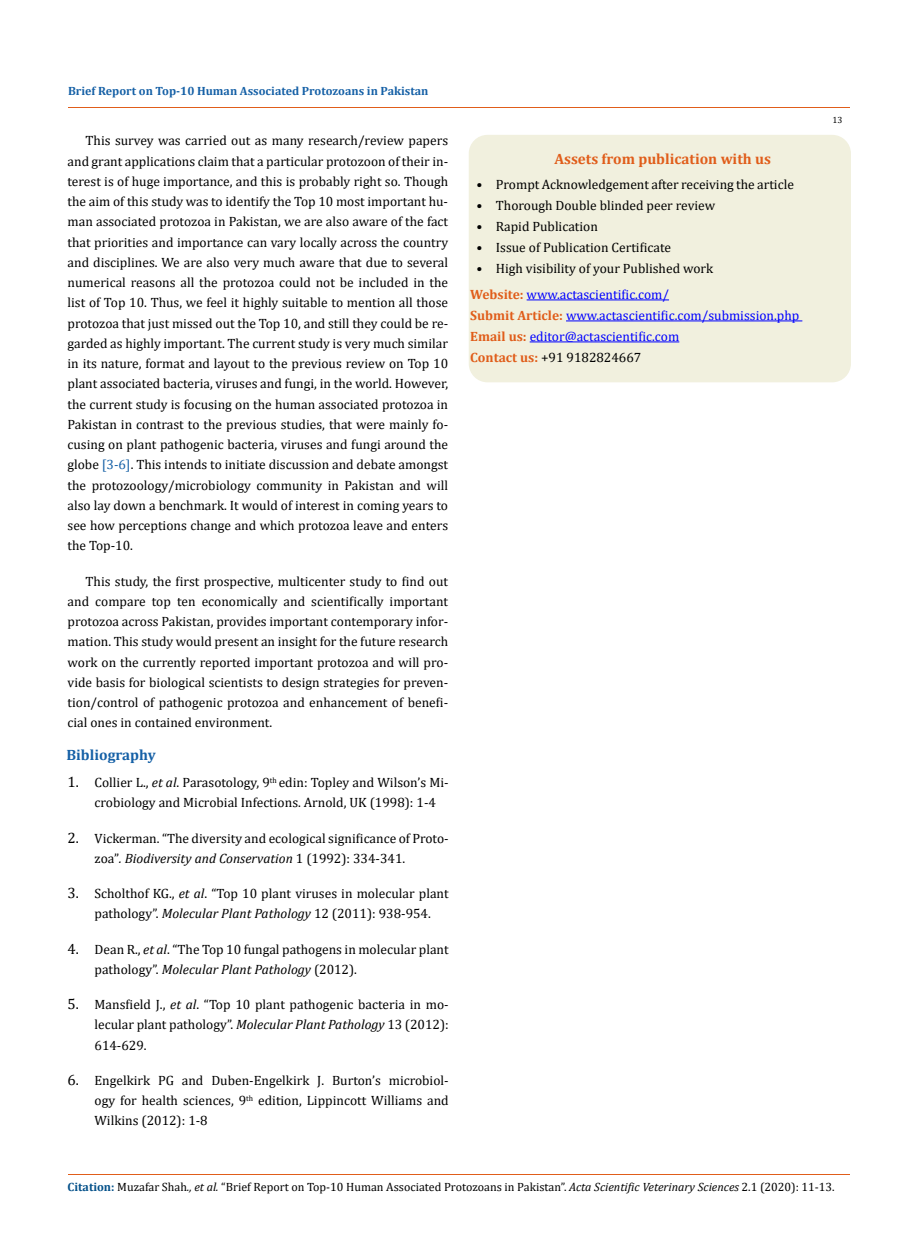
<style>
.page{position:relative;width:917px;height:1260px;background:#fff}
.page>*{position:absolute;margin:0;border:0;box-sizing:border-box;transform-origin:0 0}
.t1{font:700 15px "Cambria";color:#e05d1a}
.t2{font:700 15px "Cambria";color:#1560a6}
.t3{font:13.5px/20.2px "Cambria";color:#000;text-align:justify}
.t4{font:13.5px/21px "Cambria";color:#00f}
.t5{font:12px "Cambria";color:#000}
.t6{font:700 12px "Cambria";color:#1560a6}
.t7{font:9px "Cambria";color:#000}
.s1{color:#1560a6}
.s2{font-size:15px}
.s3{font-style:italic}
.s4{font-weight:700;color:#e05d1a}
.s5{color:#000}
.s6{font-weight:700;color:#035089}
</style>
<div class="page">
<div style="left:469px;top:136px;width:381px;height:246px;background:#f1f0de;border-radius:18px"></div>
<div style="left:468px;top:135px;width:382px;height:247px;border:2px solid #f1f0de;border-radius:18px"></div>
<hr style="left:526px;top:300px;width:143px;height:1px;background:#00f">
<hr style="left:566px;top:321px;width:236px;height:1px;background:#00f">
<hr style="left:529px;top:342px;width:150px;height:1px;background:#00f">
<hr style="left:68px;top:108px;width:781px;height:1px;background:#e05d1a">
<hr style="left:68px;top:1174px;width:781px;height:1px;background:#e05d1a">
<p class="t6" style="left:68px;top:82px;width:362px">Brief Report on Top-10 Human Associated Protozoans in Pakistan</p>
<p class="t3" style="left:68px;top:131px;width:382px;text-indent:18px">This survey was carried out as many research/review papers and grant applications claim that a particular protozoon of their in&shy;terest is of huge importance, and this is probably right so. Though the aim of this study was to identify the Top 10 most important hu&shy;man associated protozoa in Pakistan, we are also aware of the fact that priorities and importance can vary locally across the country and disciplines. We are also very much aware that due to several numerical reasons all the protozoa could not be included in the list of Top 10. Thus, we feel it highly suitable to mention all those protozoa that just missed out the Top 10, and still they could be re&shy;garded as highly important. The current study is very much similar in its nature, format and layout to the previous review on Top 10 plant associated bacteria, viruses and fungi, in the world. However, the current study is focusing on the human associated protozoa in Pakistan in contrast to the previous studies, that were mainly fo&shy;cusing on plant pathogenic bacteria, viruses and fungi around the globe <span class="s1">[3-6]</span>. This intends to initiate discussion and debate amongst the protozoology/microbiology community in Pakistan and will also lay down a benchmark. It would of interest in coming years to see how perceptions change and which protozoa leave and enters the Top-10.</p>
<p class="t3" style="left:68px;top:571px;width:382px;text-indent:18px">This study, the first prospective, multicenter study to find out and compare top ten economically and scientifically important protozoa across Pakistan, provides important contemporary infor&shy;mation. This study would present an insight for the future research work on the currently reported important protozoa and will pro&shy;vide basis for biological scientists to design strategies for preven&shy;tion/control of pathogenic protozoa and enhancement of benefi&shy;cial ones in contained environment.</p>
<p class="t2" style="left:66px;top:745px;width:91px">Bibliography</p>
<p class="t3" style="left:95px;top:772px;width:355px;text-indent:-27px"><span class="s2">1.</span> Collier L., <span class="s3">et al</span>. Parasotology, 9<sup>th</sup> edin: Topley and Wilson’s Mi&shy;crobiology and Microbial Infections. Arnold, UK (1998): 1-4</p>
<p class="t3" style="left:94px;top:828px;width:356px;text-indent:-27px"><span class="s2">2.</span> Vickerman. “The diversity and ecological significance of Proto&shy;zoa”<span class="s3">. Biodiversity and Conservation</span> 1 (1992): 334-341.</p>
<p class="t3" style="left:94px;top:883px;width:355px;text-indent:-27px"><span class="s2">3.</span> Scholthof KG., <span class="s3">et al</span>. “Top 10 plant viruses in molecular plant pathology”. <span class="s3">Molecular Plant Pathology</span> 12 (2011): 938-954.</p>
<p class="t3" style="left:94px;top:939px;width:355px;text-indent:-27px"><span class="s2">4.</span> Dean R., <span class="s3">et al</span>. “The Top 10 fungal pathogens in molecular plant pathology”. <span class="s3">Molecular Plant Pathology</span> (2012).</p>
<p class="t3" style="left:94px;top:994px;width:356px;text-indent:-27px"><span class="s2">5.</span> Mansfield J., <span class="s3">et al</span>. “Top 10 plant pathogenic bacteria in mo&shy;lecular plant pathology”. <span class="s3">Molecular Plant Pathology</span> 13 (2012):<br>614-629.</p>
<p class="t3" style="left:94px;top:1070px;width:356px;text-indent:-27px"><span class="s2">6.</span> Engelkirk PG and Duben-Engelkirk J. Burton’s microbiol&shy;ogy for health sciences, 9<sup>th</sup> edition, Lippincott Williams and Wilkins (2012): 1-8</p>
<p class="t1" style="left:554px;top:148px;width:218px">Assets from publication with us</p>
<p class="t3" style="left:476px;top:175px;width:319px">• Prompt Acknowledgement after receiving the article</p>
<p class="t3" style="left:476px;top:196px;width:240px">• Thorough Double blinded peer review</p>
<p class="t3" style="left:476px;top:217px;width:123px">• Rapid Publication</p>
<p class="t3" style="left:476px;top:238px;width:196px">• Issue of Publication Certificate</p>
<p class="t3" style="left:476px;top:259px;width:238px">• High visibility of your Published work</p>
<p class="t4" style="left:470px;top:284px;width:330px"><span class="s4">Website:</span> www.actascientific.com/<br><span class="s4">Submit Article:</span> www.actascientific.com/submission.php <span class="s4">Email us:</span> editor@actascientific.com<br><span class="s4">Contact us:</span> <span class="s5">+91 9182824667</span></p>
<p class="t7" style="left:832px;top:114px;width:11px">13</p>
<p class="t5" style="left:68px;top:1180px;width:768px"><span class="s6">Citation:</span> Muzafar Shah<span class="s3">., et al.</span> “Brief Report on Top-10 Human Associated Protozoans in Pakistan”. <span class="s3">Acta Scientific Veterinary Sciences</span> 2.1 (2020): 11-13.</p>
</div>
